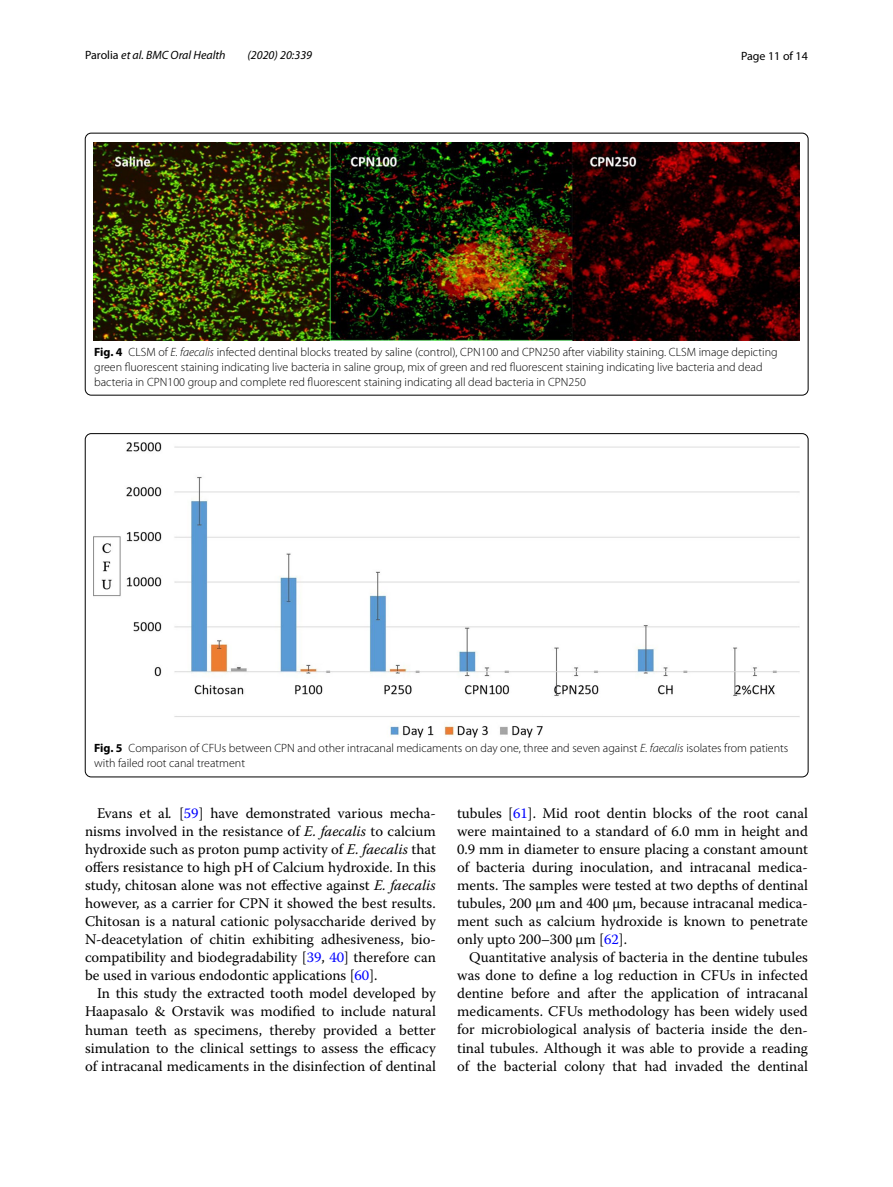
<style>
.page{position:relative;width:893px;height:1187px;background:#fff}
.page>*{position:absolute;margin:0;border:0;box-sizing:border-box;transform-origin:0 0}
.t1{font:14.7px/18px "Warnock Pro";color:#000;text-align:justify}
.t2{font:300 12px/15px "Myriad Pro";color:#000}
.t3{font:italic 12px "Myriad Pro";color:#000}
.t4{font:12px "Myriad Pro";color:#000}
.s1{font-style:normal}
.s2{font-weight:700}
.s3{font-style:italic}
.s4{color:#00f}
</style>
<div class="page">
<img style="left:94px;top:142px;width:706px;height:198px">
<div style="left:85px;top:133px;width:723px;height:262px;border:1px solid #000;border-radius:6px"></div>
<img style="left:94px;top:442px;width:706px;height:295px">
<p class="t3" style="left:85px;top:48px;width:142px"><span class="s1">Parolia</span> et al. BMC Oral Health</p>
<p class="t3" style="left:247px;top:48px;width:66px">(2020) 20:339</p>
<p class="t4" style="left:741px;top:48px;width:68px">Page 11 of 14</p>
<p class="t2" style="left:94px;top:344px;width:685px"><span class="s2">Fig. 4</span> CLSM of <span class="s3">E. faecalis</span> infected dentinal blocks treated by saline (control), CPN100 and CPN250 after viability staining. CLSM image depicting green fluorescent staining indicating live bacteria in saline group, mix of green and red fluorescent staining indicating live bacteria and dead bacteria in CPN100 group and complete red fluorescent staining indicating all dead bacteria in CPN250</p>
<p class="t2" style="left:94px;top:741px;width:696px"><span class="s2">Fig. 5</span> Comparison of CFUs between CPN and other intracanal medicaments on day one, three and seven against <span class="s3">E. faecalis</span> isolates from patients with failed root canal treatment</p>
<p class="t1" style="left:85px;top:804px;width:352px;text-indent:12px">Evans et al<span class="s3">.</span> [<span class="s4">59</span>] have demonstrated various mecha&shy;nisms involved in the resistance of <span class="s3">E. faecalis</span> to calcium hydroxide such as proton pump activity of <span class="s3">E. faecalis</span> that offers resistance to high pH of Calcium hydroxide. In this study, chitosan alone was not effective against <span class="s3">E. faecalis </span>however, as a carrier for CPN it showed the best results.<br>Chitosan is a natural cationic polysaccharide derived by N-deacetylation of chitin exhibiting adhesiveness, bio&shy;compatibility and biodegradability [<span class="s4">39</span>, <span class="s4">40</span>] therefore can be used in various endodontic applications [<span class="s4">60</span>].</p>
<p class="t1" style="left:85px;top:984px;width:352px;text-indent:12px">In this study the extracted tooth model developed by Haapasalo &amp; Orstavik was modified to include natural human teeth as specimens, thereby provided a better simulation to the clinical settings to assess the efficacy of intracanal medicaments in the disinfection of dentinal</p>
<p class="t1" style="left:457px;top:804px;width:352px">tubules [<span class="s4">61</span>]. Mid root dentin blocks of the root canal were maintained to a standard of 6.0 mm in height and 0.9 mm in diameter to ensure placing a constant amount of bacteria during inoculation, and intracanal medica&shy;ments. The samples were tested at two depths of dentinal tubules, 200 µm and 400 µm, because intracanal medica&shy;ment such as calcium hydroxide is known to penetrate only upto 200–300 µm [<span class="s4">62</span>].</p>
<p class="t1" style="left:457px;top:948px;width:352px;text-indent:12px">Quantitative analysis of bacteria in the dentine tubules was done to define a log reduction in CFUs in infected dentine before and after the application of intracanal medicaments. CFUs methodology has been widely used for microbiological analysis of bacteria inside the den&shy;tinal tubules. Although it was able to provide a reading of the bacterial colony that had invaded the dentinal</p>
</div>
